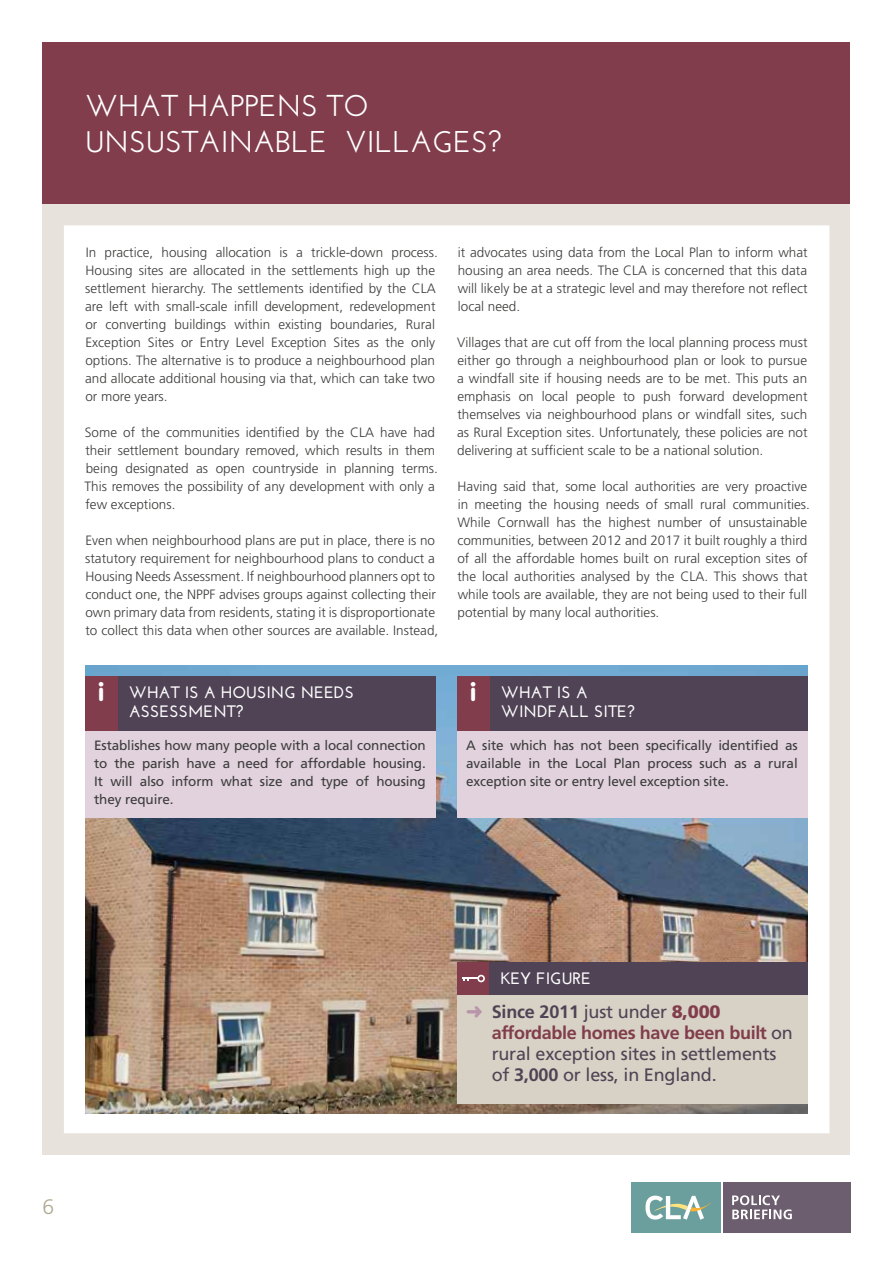
<style>
.page{position:relative;width:893px;height:1263px;background:#fff}
.page>*{position:absolute;margin:0;border:0;box-sizing:border-box;transform-origin:0 0}
.t1{font:600 30px/36px "Josefin Sans";color:#fff}
.t2{font:900 24.75px "VAG Rounded";color:#fff}
.t3{font:300 21px "Frutiger";color:#b0a891}
.t4{font:18px/21px "Frutiger";letter-spacing:-.01em;color:#504355}
.t5{font:700 16.5px/19.5px "Josefin Sans";color:#fff}
.t6{font:300 13.5px/18px "Frutiger";color:#3c3c3b}
.t7{font:13.5px/18px "Frutiger";letter-spacing:-.01em;color:#3c3c3b;text-align:justify}
.s1{color:#b895aa}
.s2{font-weight:700}
.s3{font-weight:900;color:#813d4c}
.s4{font-weight:700;color:#813d4c}
</style>
<div class="page">
<div style="left:43px;top:204px;width:807px;height:950px;background:#e7e3dc"></div>
<div style="left:43px;top:43px;width:807px;height:161px;background:#813d4c"></div>
<div style="left:64px;top:225px;width:765px;height:908px;background:#fff"></div>
<div style="left:631px;top:1182px;width:90px;height:51px;background:#6b9f9d"></div>
<div style="left:723px;top:1182px;width:127px;height:51px;background:#6c5e6e"></div>
<svg style="left:645px;top:1195px;width:66px;height:25px"></svg>
<svg style="left:732px;top:1195px;width:60px;height:24px"></svg>
<img style="left:85px;top:665px;width:723px;height:449px">
<div style="left:85px;top:688px;width:351px;height:129px;background:#e1d2dd"></div>
<div style="left:117px;top:676px;width:319px;height:54px;background:#504355"></div>
<div style="left:85px;top:676px;width:32px;height:54px;background:#813d4c"></div>
<div style="left:457px;top:688px;width:351px;height:129px;background:#e1d2dd"></div>
<div style="left:489px;top:676px;width:319px;height:54px;background:#504355"></div>
<div style="left:457px;top:676px;width:32px;height:54px;background:#813d4c"></div>
<div style="left:457px;top:992px;width:351px;height:111px;background:#d7d2c5"></div>
<div style="left:457px;top:962px;width:32px;height:32px;background:#813d4c"></div>
<div style="left:489px;top:962px;width:319px;height:32px;background:#504355"></div>
<div style="left:477px;top:975px;width:8px;height:7px;border:2px solid #fff;border-radius:50%"></div>
<svg style="left:462px;top:977px;width:17px;height:4px"></svg>
<h1 class="t1" style="left:85px;top:88px;width:418px">WHAT HAPPENS TO<br>UNSUSTAINABLE VILLAGES?</h1>
<p class="t6" style="left:85px;top:244px;width:354px">In practice, housing allocation is a trickle-down process.<br>Housing sites are allocated in the settlements high up the settlement hierarchy. The settlements identified by the CLA are left with small-scale infill development, redevelopment or converting buildings within existing boundaries, Rural Exception Sites or Entry Level Exception Sites as the only options. The alternative is to produce a neighbourhood plan and allocate additional housing via that, which can take two or more years.</p>
<p class="t6" style="left:84px;top:423px;width:355px">Some of the communities identified by the CLA have had their settlement boundary removed, which results in them being designated as open countryside in planning terms.<br>This removes the possibility of any development with only a few exceptions.</p>
<p class="t6" style="left:85px;top:531px;width:355px">Even when neighbourhood plans are put in place, there is no statutory requirement for neighbourhood plans to conduct a Housing Needs Assessment. If neighbourhood planners opt to conduct one, the NPPF advises groups against collecting their own primary data from residents, stating it is disproportionate to collect this data when other sources are available. Instead,</p>
<p class="t6" style="left:458px;top:244px;width:351px;text-align:justify">it advocates using data from the Local Plan to inform what housing an area needs. The CLA is concerned that this data will likely be at a strategic level and may therefore not reflect local need.</p>
<p class="t6" style="left:457px;top:333px;width:352px;text-align:justify">Villages that are cut off from the local planning process must either go through a neighbourhood plan or look to pursue a windfall site if housing needs are to be met. This puts an emphasis on local people to push forward development themselves via neighbourhood plans or windfall sites, such as Rural Exception sites. Unfortunately, these policies are not delivering at sufficient scale to be a national solution.</p>
<p class="t6" style="left:457px;top:477px;width:354px">Having said that, some local authorities are very proactive in meeting the housing needs of small rural communities.<br>While Cornwall has the highest number of unsustainable communities, between 2012 and 2017 it built roughly a third of all the affordable homes built on rural exception sites of the local authorities analysed by the CLA. This shows that while tools are available, they are not being used to their full potential by many local authorities.</p>
<h2 class="t2" style="left:98px;top:677px;width:7px">i</h2>
<p class="t5" style="left:501px;top:682px;width:135px">WHAT IS A<br>WINDFALL SITE?</p>
<p class="t7" style="left:466px;top:736px;width:333px">A site which has not been specifically identified as available in the Local Plan process such as a rural exception site or entry level exception site.</p>
<h2 class="t2" style="left:470px;top:677px;width:7px">i</h2>
<p class="t5" style="left:129px;top:682px;width:227px">WHAT IS A HOUSING NEEDS<br>ASSESSMENT?</p>
<p class="t7" style="left:94px;top:736px;width:333px">Establishes how many people with a local connection to the parish have a need for affordable housing.<br>It will also inform what size and type of housing they require.</p>
<h3 class="t3" style="left:43px;top:1194px;width:13px">6</h3>
<p class="t5" style="left:501px;top:968px;width:92px">KEY FIGURE</p>
<h3 class="t4" style="left:492px;top:1001px;width:303px;text-indent:-26px"><span class="s1">➜</span> <span class="s2">Since 2011</span> just under <span class="s3">8,000 </span><span class="s4">affordable homes have been built</span> on rural exception sites in settlements of <span class="s2">3,000</span> or less, in England.</h3>
</div>
